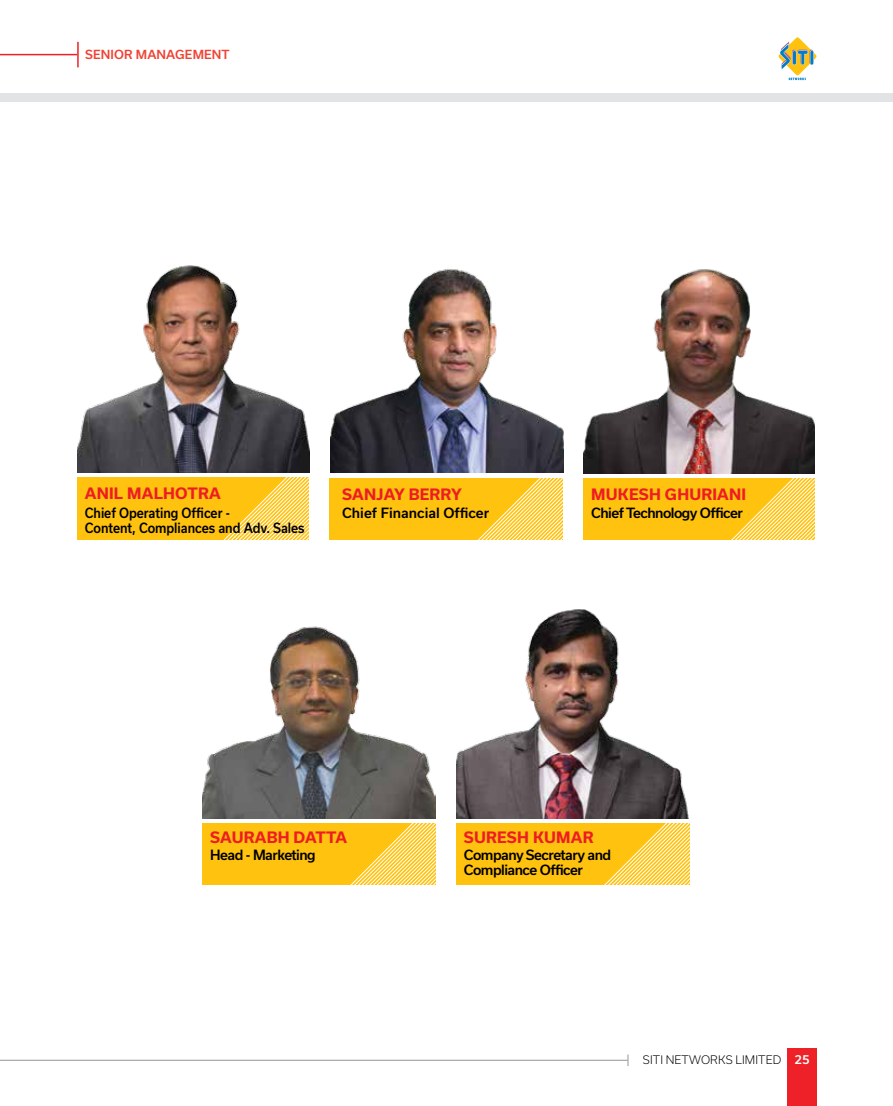
<style>
.page{position:relative;width:893px;height:1106px;background:#fff}
.page>*{position:absolute;margin:0;border:0;box-sizing:border-box;transform-origin:0 0}
.t1{font:700 15px "Usual";letter-spacing:.015em;color:#ed1d24}
.t2{font:500 13.5px/15px "Usual";letter-spacing:-.03em;color:#000}
.t3{font:500 13.5px/15px "Usual";letter-spacing:-.005em;color:#000;scale:.9 1}
.t4{font:500 13.5px "Usual";color:#000}
.t5{font:500 12px "Usual";letter-spacing:.015em;color:#ef4333}
.t6{font:300 11.25px "Usual";letter-spacing:.015em;color:#000}
.s1{font-weight:500;font-size:12px;color:#fff}
</style>
<div class="page">
<div style="left:0;top:94px;width:893px;height:8px;background:#e2e3e4"></div>
<hr style="left:0;top:54px;width:77px;height:1px;background:#ed2127">
<hr style="left:77px;top:42px;width:2px;height:25px;background:#ed2127">
<svg style="left:779px;top:37px;width:37px;height:43px"></svg>
<div style="left:787px;top:1048px;width:30px;height:58px;background:#ed2127"></div>
<hr style="left:0;top:1059px;width:628px;height:1px;background:#939598">
<svg style="left:628px;top:1054px;width:1px;height:12px"></svg>
<img style="left:456px;top:609px;width:233px;height:209px">
<div style="left:456px;top:823px;width:234px;height:61px;background:#ffc20e"></div>
<svg style="left:605px;top:823px;width:85px;height:61px"></svg>
<img style="left:203px;top:626px;width:233px;height:192px">
<div style="left:202px;top:823px;width:234px;height:61px;background:#ffc20e"></div>
<svg style="left:351px;top:823px;width:85px;height:61px"></svg>
<div style="left:77px;top:477px;width:232px;height:63px;background:#ffc20e"></div>
<svg style="left:223px;top:477px;width:86px;height:63px"></svg>
<img style="left:77px;top:265px;width:232px;height:207px">
<div style="left:584px;top:479px;width:231px;height:61px;background:#ffc20e"></div>
<svg style="left:731px;top:479px;width:84px;height:61px"></svg>
<img style="left:584px;top:269px;width:231px;height:205px">
<img style="left:330px;top:269px;width:233px;height:203px">
<div style="left:329px;top:479px;width:233px;height:61px;background:#ffc20e"></div>
<svg style="left:478px;top:479px;width:85px;height:61px"></svg>
<p class="t5" style="left:85px;top:48px;width:146px">SENIOR MANAGEMENT</p>
<p class="t1" style="left:85px;top:485px;width:138px">ANIL MALHOTRA</p>
<p class="t3" style="left:85px;top:506px;width:246px">Chief Operating Officer -<br>Content, Compliances and Adv. Sales</p>
<p class="t1" style="left:342px;top:486px;width:121px">SANJAY BERRY</p>
<p class="t4" style="left:342px;top:505px;width:149px">Chief Financial Officer</p>
<p class="t1" style="left:591px;top:486px;width:156px">MUKESH GHURIANI</p>
<p class="t2" style="left:591px;top:506px;width:153px">Chief Technology Officer</p>
<p class="t1" style="left:210px;top:828px;width:139px">SAURABH DATTA</p>
<p class="t2" style="left:210px;top:847px;width:107px">Head - Marketing</p>
<p class="t1" style="left:464px;top:828px;width:131px">SURESH KUMAR</p>
<p class="t2" style="left:464px;top:847px;width:149px">Company Secretary and<br>Compliance Officer</p>
<p class="t6" style="left:643px;top:1053px;width:169px">SITI NETWORKS LIMITED <span class="s1">25</span></p>
</div>
